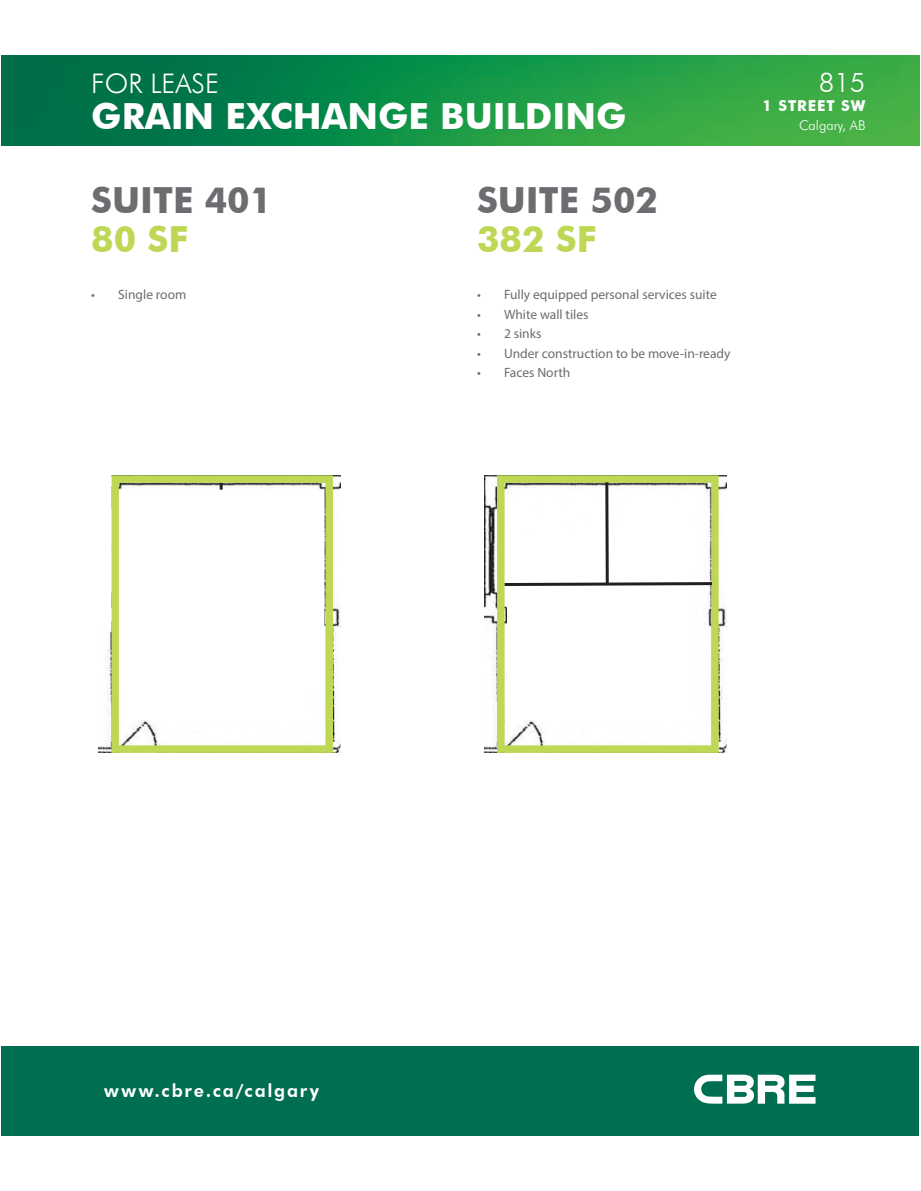
<style>
.page{position:relative;width:921px;height:1191px;background:#fff}
.page>*{position:absolute;margin:0;border:0;box-sizing:border-box;transform-origin:0 0}
.t1{font:700 36px "Futura BT";color:#fff}
.Heading{font:700 36px "Futura BT";color:#6c6d70}
.Heading-2{font:700 36px "Futura BT";color:#bed856}
.t2{font:300 27px "Futura BT";color:#fff}
.t3{font:800 18px "Futura BT";letter-spacing:.105em;color:#fff}
.t4{font:700 15px "Futura BT";letter-spacing:.06em;color:#fff}
.t5{font:13.5px "Myriad Pro";color:#6c6d70}
.t6{font:300 13.5px "Futura BT";color:#fff}
</style>
<div class="page">
<img style="left:2px;top:56px;width:918px;height:89px">
<div style="left:2px;top:1046px;width:918px;height:90px;background:#006e51"></div>
<svg style="left:694px;top:1075px;width:122px;height:29px"></svg>
<img style="left:99px;top:475px;width:242px;height:278px">
<div style="left:121px;top:532px;width:188px;height:188px;background:#fff"></div>
<hr style="left:220px;top:482px;width:3px;height:102px;background:#231f20">
<img style="left:485px;top:475px;width:241px;height:278px">
<div style="left:497px;top:475px;width:222px;height:278px;border:8px solid #bed856"></div>
<div style="left:507px;top:532px;width:187px;height:188px;background:#fff"></div>
<svg style="left:502px;top:581px;width:213px;height:7px"></svg>
<svg style="left:605px;top:482px;width:4px;height:102px"></svg>
<div style="left:117px;top:490px;width:207px;height:205px;background:#fff"></div>
<div style="left:111px;top:475px;width:222px;height:278px;border:8px solid #bed856"></div>
<div style="left:72px;top:470px;width:39px;height:162px;background:#fff"></div>
<h2 class="t2" style="left:91px;top:67px;width:129px">FOR LEASE</h2>
<h1 class="t1" style="left:91px;top:94px;width:537px">GRAIN EXCHANGE BUILDING</h1>
<p class="Heading" style="left:91px;top:179px;width:183px">SUITE 401</p>
<p class="Heading-2" style="left:91px;top:218px;width:98px">80 SF</p>
<p class="t5" style="left:91px;top:286px;width:97px">• Single room</p>
<p class="Heading" style="left:477px;top:179px;width:183px">SUITE 502</p>
<p class="Heading-2" style="left:477px;top:218px;width:121px">382 SF</p>
<p class="t5" style="left:477px;top:286px;width:241px">• Fully equipped personal services suite</p>
<p class="t5" style="left:477px;top:306px;width:113px">• White wall tiles</p>
<p class="t5" style="left:477px;top:325px;width:66px">• 2 sinks</p>
<p class="t5" style="left:477px;top:345px;width:255px">• Under construction to be move-in-ready</p>
<p class="t5" style="left:477px;top:364px;width:95px">• Faces North</p>
<h2 class="t2" style="left:819px;top:66px;width:48px">815</h2>
<p class="t4" style="left:763px;top:97px;width:104px">1 STREET SW</p>
<p class="t6" style="left:799px;top:117px;width:68px">Calgary, AB</p>
<h3 class="t3" style="left:104px;top:1080px;width:217px">www.cbre.ca/calgary</h3>
</div>
